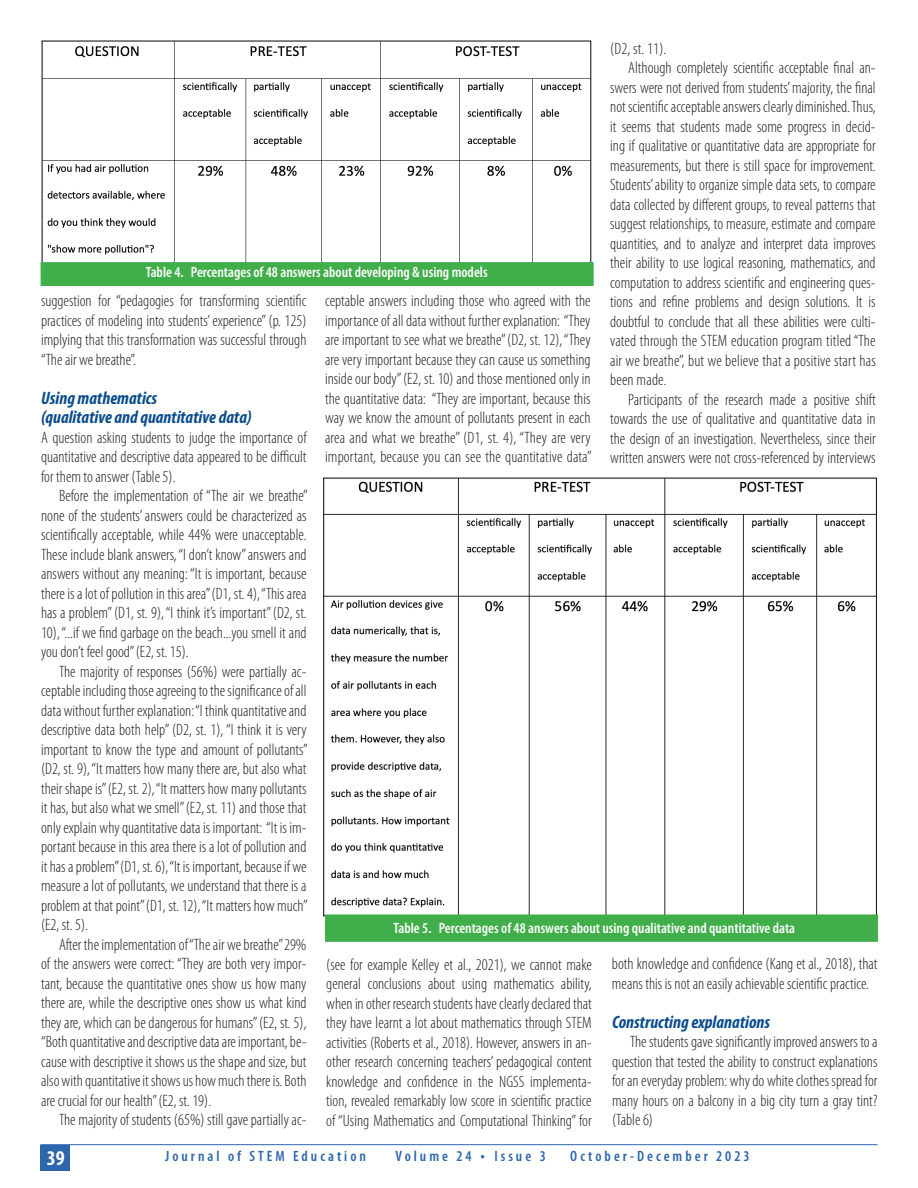
<style>
.page{position:relative;width:918px;height:1188px;background:#fff}
.page>*{position:absolute;margin:0;border:0;box-sizing:border-box;transform-origin:0 0}
.t1{font:700 condensed 21px "Myriad Pro";color:#fff}
.t2{font:italic 700 condensed 18px/19.5px "Myriad Pro";color:#0b4c8c}
.t3{font:300 condensed 16.5px/19.5px "Myriad Pro";color:#231f20;text-align:justify}
.t4{font:600 condensed 15px "Myriad Pro";color:#fff}
.t5{font:600 condensed 15px "Myriad Pro";letter-spacing:.2em;color:#2e66ac}
.s1{font-size:16.5px}
</style>
<div class="page">
<hr style="left:40px;top:1144px;width:838px;height:1px;background:#2e66ac">
<div style="left:40px;top:1145px;width:30px;height:26px;background:#2e66ac"></div>
<img style="left:44px;top:42px;width:545px;height:220px">
<div style="left:41px;top:262px;width:553px;height:24px;background:#40ae49;border:1px solid #40ae49"></div>
<img style="left:325px;top:480px;width:550px;height:434px">
<div style="left:325px;top:915px;width:553px;height:27px;background:#40ae49;border:1px solid #40ae49"></div>
<p class="t3" style="left:610px;top:38px;width:58px">(D2, st. 11).</p>
<p class="t3" style="left:628px;top:58px;width:249px">Although completely scientific acceptable final an-</p>
<p class="t3" style="left:610px;top:77px;width:267px">swers were not derived from students’ majority, the final</p>
<p class="t3" style="left:610px;top:97px;width:267px">not scientific acceptable answers clearly diminished. Thus,</p>
<p class="t3" style="left:610px;top:116px;width:267px">it seems that students made some progress in decid-</p>
<p class="t3" style="left:610px;top:136px;width:267px">ing if qualitative or quantitative data are appropriate for</p>
<p class="t3" style="left:610px;top:155px;width:267px">measurements, but there is still space for improvement.</p>
<p class="t3" style="left:610px;top:175px;width:267px">Students’ ability to organize simple data sets, to compare</p>
<p class="t3" style="left:610px;top:194px;width:267px">data collected by different groups, to reveal patterns that</p>
<p class="t3" style="left:610px;top:214px;width:267px">suggest relationships, to measure, estimate and compare</p>
<p class="t3" style="left:610px;top:233px;width:267px">quantities, and to analyze and interpret data improves</p>
<p class="t3" style="left:610px;top:253px;width:267px">their ability to use logical reasoning, mathematics, and</p>
<p class="t3" style="left:610px;top:272px;width:267px">computation to address scientific and engineering ques-</p>
<p class="t3" style="left:610px;top:292px;width:267px">tions and refine problems and design solutions. It is</p>
<p class="t3" style="left:610px;top:311px;width:267px">doubtful to conclude that all these abilities were culti-</p>
<p class="t3" style="left:610px;top:331px;width:267px">vated through the STEM education program titled “The</p>
<p class="t3" style="left:610px;top:350px;width:267px">air we breathe”, but we believe that a positive start has</p>
<p class="t3" style="left:610px;top:370px;width:58px">been made.</p>
<p class="t3" style="left:628px;top:389px;width:249px">Participants of the research made a positive shift</p>
<p class="t3" style="left:610px;top:409px;width:267px">towards the use of qualitative and quantitative data in</p>
<p class="t3" style="left:610px;top:428px;width:267px">the design of an investigation. Nevertheless, since their</p>
<p class="t3" style="left:610px;top:448px;width:267px">written answers were not cross-referenced by interviews</p>
<p class="t4" style="left:146px;top:263px;width:343px">Table 4. Percentages of 48 answers about developing &amp; using models</p>
<p class="t3" style="left:41px;top:291px;width:267px">suggestion for “pedagogies for transforming scientific practices of modeling into students’ experience” (p. 125) implying that this transformation was successful through “The air we breathe”.</p>
<p class="t2" style="left:41px;top:388px;width:212px">Using mathematics<br>(qualitative and quantitative data)</p>
<p class="t3" style="left:41px;top:427px;width:267px">A question asking students to judge the importance of quantitative and descriptive data appeared to be difficult for them to answer (Table 5).</p>
<p class="t3" style="left:41px;top:486px;width:269px;text-indent:18px">Before the implementation of “The air we breathe” none of the students’ answers could be characterized as scientifically acceptable, while 44% were unacceptable.<br>These include blank answers, “I don’t know” answers and answers without any meaning: “It is important, because there is a lot of pollution in this area” (D1, st. 4), “This area has a problem” (D1, st. 9), “I think it’s important” (D2, st.<br>10), “...if we find garbage on the beach...you smell it and you don’t feel good” (E2, st. 15).</p>
<p class="t3" style="left:41px;top:661px;width:269px;text-indent:18px">The majority of responses (56%) were partially ac&shy;ceptable including those agreeing to the significance of all data without further explanation: “I think quantitative and descriptive data both help” (D2, st. 1), “I think it is very important to know the type and amount of pollutants” (D2, st. 9), “It matters how many there are, but also what their shape is” (E2, st. 2), “It matters how many pollutants it has, but also what we smell” (E2, st. 11) and those that only explain why quantitative data is important: “It is im&shy;portant because in this area there is a lot of pollution and it has a problem” (D1, st. 6), “It is important, because if we measure a lot of pollutants, we understand that there is a problem at that point” (D1, st. 12), “It matters how much” (E2, st. 5).</p>
<p class="t3" style="left:41px;top:934px;width:267px;text-indent:18px">After the implementation of “The air we breathe” 29% of the answers were correct: “They are both very impor&shy;tant, because the quantitative ones show us how many there are, while the descriptive ones show us what kind they are, which can be dangerous for humans” (E2, st. 5), “Both quantitative and descriptive data are important, be&shy;cause with descriptive it shows us the shape and size, but also with quantitative it shows us how much there is. Both are crucial for our health” (E2, st. 19).</p>
<p class="t3" style="left:59px;top:1110px;width:249px">The majority of students (65%) still gave partially ac-</p>
<p class="t3" style="left:325px;top:291px;width:268px">ceptable answers including those who agreed with the importance of all data without further explanation: “They are important to see what we breathe” (D2, st. 12), “They are very important because they can cause us something inside our body” (E2, st. 10) and those mentioned only in the quantitative data: “They are important, because this way we know the amount of pollutants present in each area and what we breathe” (D1, st. 4), “They are very important, because you can see the quantitative data”</p>
<p class="t4" style="left:394px;top:918px;width:403px">Table 5. Percentages of 48 answers about using qualitative and quantitative data</p>
<p class="t3" style="left:326px;top:954px;width:267px">(see for example Kelley et al., 2021), we cannot make general conclusions about using mathematics ability, when in other research students have clearly declared that they have learnt a lot about mathematics through STEM activities (Roberts et al., 2018). However, answers in an&shy;other research concerning teachers’ pedagogical content knowledge and confidence in the NGSS implementa&shy;tion, revealed remarkably low score in scientific practice of “Using Mathematics and Computational Thinking” for</p>
<p class="t3" style="left:612px;top:954px;width:267px">both knowledge and confidence (Kang et al., 2018), that means this is not an easily achievable scientific practice.</p>
<p class="t2" style="left:612px;top:1012px;width:160px">Constructing explanations</p>
<p class="t3" style="left:612px;top:1032px;width:267px;text-indent:18px">The students gave significantly improved answers to a question that tested the ability to construct explanations for an everyday problem: why do white clothes spread for many hours on a balcony in a big city turn a gray tint? (Table 6)</p>
<p class="t1" style="left:47px;top:1145px;width:19px">39</p>
<p class="t5" style="left:165px;top:1147px;width:202px">Journal of STEM Education</p>
<p class="t5" style="left:396px;top:1147px;width:152px">Volume 24 <span class="s1">•</span> Issue 3</p>
<p class="t5" style="left:570px;top:1147px;width:181px">October-December 2023</p>
</div>
